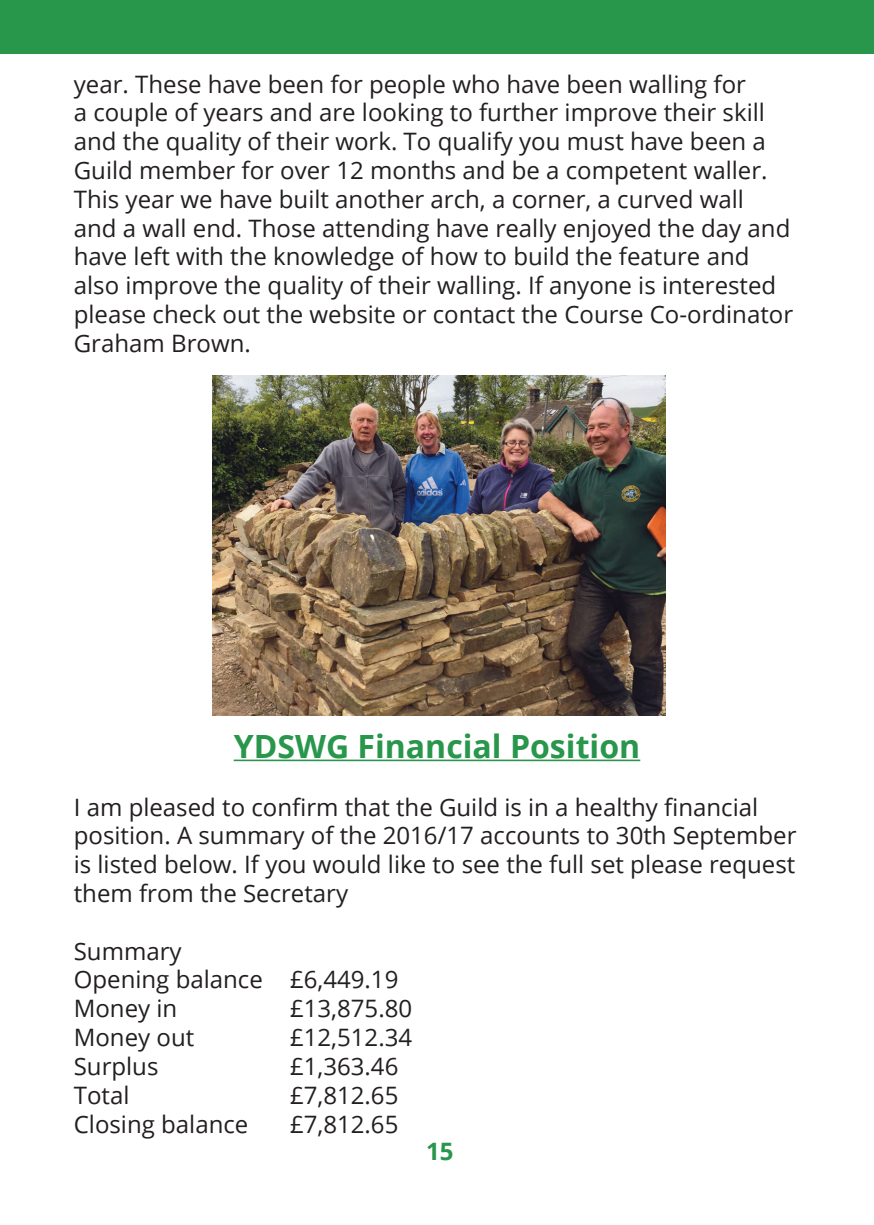
<style>
.page{position:relative;width:874px;height:1225px;background:#fff}
.page>*{position:absolute;margin:0;border:0;box-sizing:border-box;transform-origin:0 0}
.Article_heading{font:700 32px "Open Sans";color:#28964b}
.t1{font:24px/28.8px "Open Sans";color:#231f20}
.t2{font:700 24px "Open Sans";color:#28964b}
</style>
<div class="page">
<div style="left:0;top:0;width:873px;height:54px;background:#28964b"></div>
<img style="left:213px;top:375px;width:452px;height:341px">
<hr style="left:233px;top:759px;width:407px;height:2px;background:#28964b">
<p class="t1" style="left:74px;top:69px;width:720px">year. These have been for people who have been walling for<br>a couple of years and are looking to further improve their skill and the quality of their work. To qualify you must have been a Guild member for over 12 months and be a competent waller.<br>This year we have built another arch, a corner, a curved wall<br>and a wall end. Those attending have really enjoyed the day and have left with the knowledge of how to build the feature and also improve the quality of their walling. If anyone is interested please check out the website or contact the Course Co-ordinator Graham Brown.</p>
<p class="Article_heading" style="left:233px;top:724px;width:408px">YDSWG Financial Position</p>
<p class="t1" style="left:74px;top:792px;width:724px">I am pleased to confirm that the Guild is in a healthy financial position. A summary of the 2016/17 accounts to 30th September is listed below. If you would like to see the full set please request them from the Secretary</p>
<p class="t1" style="left:74px;top:936px;width:109px">Summary</p>
<p class="t1" style="left:74px;top:964px;width:326px">Opening balance £6,449.19</p>
<p class="t1" style="left:74px;top:993px;width:105px">Money in</p>
<p class="t1" style="left:290px;top:993px;width:124px">£13,875.80</p>
<p class="t1" style="left:74px;top:1022px;width:122px">Money out</p>
<p class="t1" style="left:290px;top:1022px;width:124px">£12,512.34</p>
<p class="t1" style="left:74px;top:1051px;width:86px">Surplus</p>
<p class="t1" style="left:290px;top:1051px;width:110px">£1,363.46</p>
<p class="t1" style="left:74px;top:1080px;width:57px">Total</p>
<p class="t1" style="left:290px;top:1080px;width:110px">£7,812.65</p>
<p class="t1" style="left:74px;top:1108px;width:176px">Closing balance</p>
<p class="t1" style="left:290px;top:1108px;width:110px">£7,812.65</p>
<p class="t2" style="left:426px;top:1134px;width:29px">15</p>
</div>
